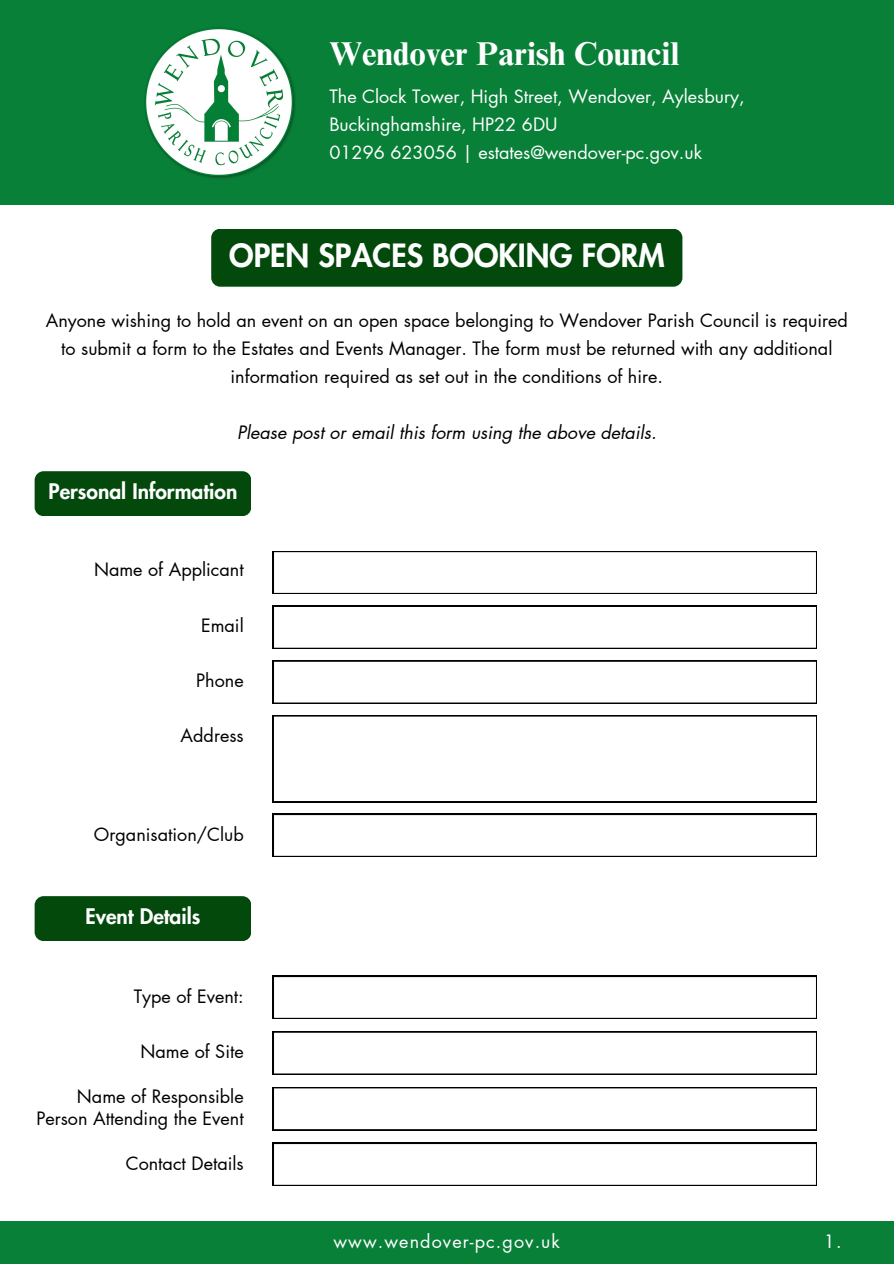
<style>
.page{position:relative;width:894px;height:1264px;background:#fff}
.page>*{position:absolute;margin:0;border:0;box-sizing:border-box;transform-origin:0 0}
.t1{font:700 33px "Times NRMT Pro";color:#fff}
.t2{font:800 31.35px "Futura LT Pro";color:#fff}
.t3{font:800 21px "Futura LT Pro";color:#fff}
.t4{font:18px/28.2px "Futura LT Pro";color:#000;text-align:center}
.t5{font:18px "Futura LT Pro";color:#fff}
.t6{font:italic 18px "Futura LT Pro";color:#000}
.t7{font:18px "Futura LT Pro";letter-spacing:.06em;color:#fff}
</style>
<div class="page">
<div style="left:0;top:0;width:893px;height:204px;background:#088038"></div>
<div style="left:0;top:1220px;width:893px;height:43px;background:#088038"></div>
<div style="left:211px;top:229px;width:471px;height:58px;background:#03490c;border-radius:9px"></div>
<img style="left:144px;top:27px;width:151px;height:152px">
<div style="left:35px;top:471px;width:216px;height:45px;background:#03490c;border-radius:9px"></div>
<svg style="left:273px;top:551px;width:543px;height:43px"></svg>
<div style="left:273px;top:606px;width:543px;height:43px;background:#000"></div>
<div style="left:274px;top:607px;width:542px;height:41px;background:#fff"></div>
<svg style="left:273px;top:660px;width:543px;height:43px"></svg>
<div style="left:273px;top:814px;width:543px;height:43px;background:#000"></div>
<div style="left:274px;top:815px;width:542px;height:41px;background:#fff"></div>
<svg style="left:273px;top:715px;width:543px;height:87px"></svg>
<svg style="left:273px;top:1087px;width:543px;height:43px"></svg>
<svg style="left:273px;top:1031px;width:543px;height:43px"></svg>
<svg style="left:273px;top:1142px;width:543px;height:43px"></svg>
<div style="left:35px;top:896px;width:216px;height:45px;background:#03490c;border-radius:9px"></div>
<svg style="left:273px;top:975px;width:543px;height:43px"></svg>
<p class="t1" style="left:329px;top:41px;width:351px">Wendover Parish Council</p>
<p class="t5" style="left:329px;top:88px;width:416px">The Clock Tower, High Street, Wendover, Aylesbury,</p>
<h1 class="t5" style="left:329px;top:116px;width:229px">Buckinghamshire, HP22 6DU</h1>
<p class="t5" style="left:329px;top:144px;width:374px">01296 623056 | estates@wendover-pc.gov.uk</p>
<h2 class="t2" style="left:229px;top:241px;width:436px">OPEN SPACES BOOKING FORM</h2>
<p class="t4" style="left:46px;top:307px;width:803px">Anyone wishing to hold an event on an open space belonging to Wendover Parish Council is required</p>
<p class="t4" style="left:61px;top:335px;width:772px">to submit a form to the Estates and Events Manager. The form must be returned with any additional information required as set out in the conditions of hire.</p>
<h3 class="t6" style="left:237px;top:424px;width:421px">Please post or email this form using the above details.</h3>
<p class="t3" style="left:49px;top:482px;width:190px">Personal Information</p>
<p class="t4" style="left:94px;top:556px;width:151px">Name of Applicant</p>
<p class="t4" style="left:201px;top:612px;width:44px">Email</p>
<p class="t4" style="left:196px;top:667px;width:49px">Phone</p>
<h3 class="t4" style="left:180px;top:722px;width:65px">Address</h3>
<p class="t4" style="left:94px;top:820px;width:151px">Organisation/Club</p>
<p class="t3" style="left:85px;top:906px;width:116px">Event Details</p>
<p class="t4" style="left:134px;top:982px;width:111px">Type of Event:</p>
<p class="t4" style="left:140px;top:1038px;width:105px">Name of Site</p>
<p class="t4" style="left:36px;top:1086px;width:209px;line-height:21.3px;text-align:right">Name of Responsible<br>Person Attending the Event</p>
<p class="t4" style="left:126px;top:1149px;width:119px">Contact Details</p>
<p class="t7" style="left:333px;top:1232px;width:228px">www.wendover-pc.gov.uk</p>
<p class="t5" style="left:823px;top:1232px;width:19px">1.</p>
</div>
